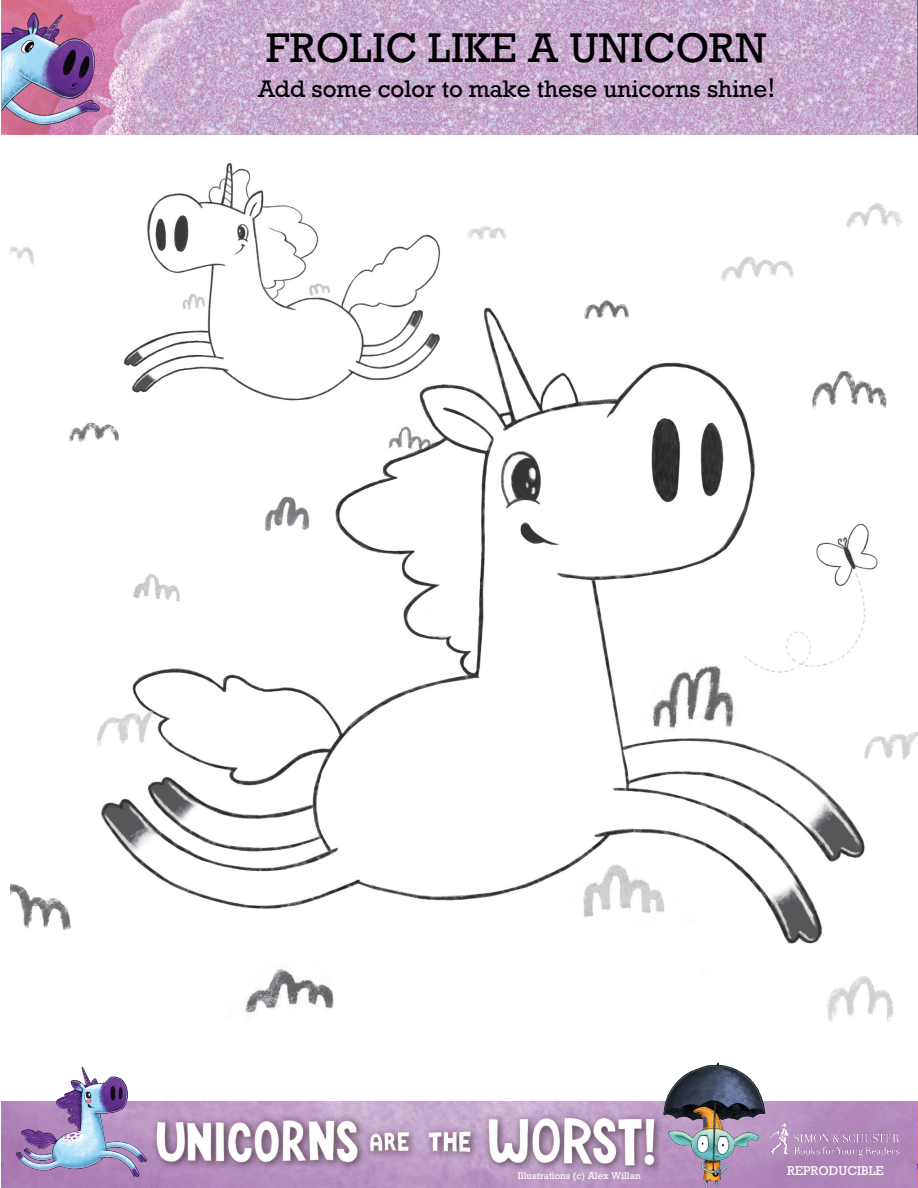
<style>
.page{position:relative;width:918px;height:1188px;background:#fff}
.page>*{position:absolute;margin:0;border:0;box-sizing:border-box;transform-origin:0 0}
.t1{font:39px "Rockwell";color:#000}
.t2{font:22.5px "Rockwell";color:#000}
.t3{font:12px "Rockwell";color:#fff}
.t4{font:9px "Rockwell";color:#fff}
.s1{font-size:25.5px}
</style>
<div class="page">
<img style="left:2px;top:0;width:915px;height:135px">
<div style="left:150px;top:1114px;width:218px;height:58px;background:#231f20;opacity:.75"></div>
<img style="left:158px;top:1109px;width:207px;height:57px">
<div style="left:364px;top:1125px;width:116px;height:36px;background:#231f20;opacity:.75"></div>
<img style="left:356px;top:1128px;width:94px;height:24px">
<div style="left:483px;top:1111px;width:181px;height:64px;background:#231f20;opacity:.75"></div>
<img style="left:450px;top:1115px;width:192px;height:70px">
<img style="left:1px;top:1067px;width:157px;height:121px">
<img style="left:642px;top:1062px;width:158px;height:126px">
<img style="left:770px;top:1124px;width:130px;height:34px">
<img style="left:10px;top:163px;width:908px;height:859px">
<img style="left:917px;top:0;width:1px;height:135px">
<img style="left:917px;top:1062px;width:1px;height:126px">
<p class="t1" style="left:266px;top:24px;width:502px">FROLIC LIKE A UNICORN</p>
<p class="t2" style="left:258px;top:75px;width:519px">Add some color to make these unicorns shine<span class="s1">!</span></p>
<p class="t4" style="left:518px;top:1170px;width:124px">Illustrations (c) Alex Willan</p>
<p class="t3" style="left:787px;top:1163px;width:98px">REPRODUCIBLE</p>
</div>
